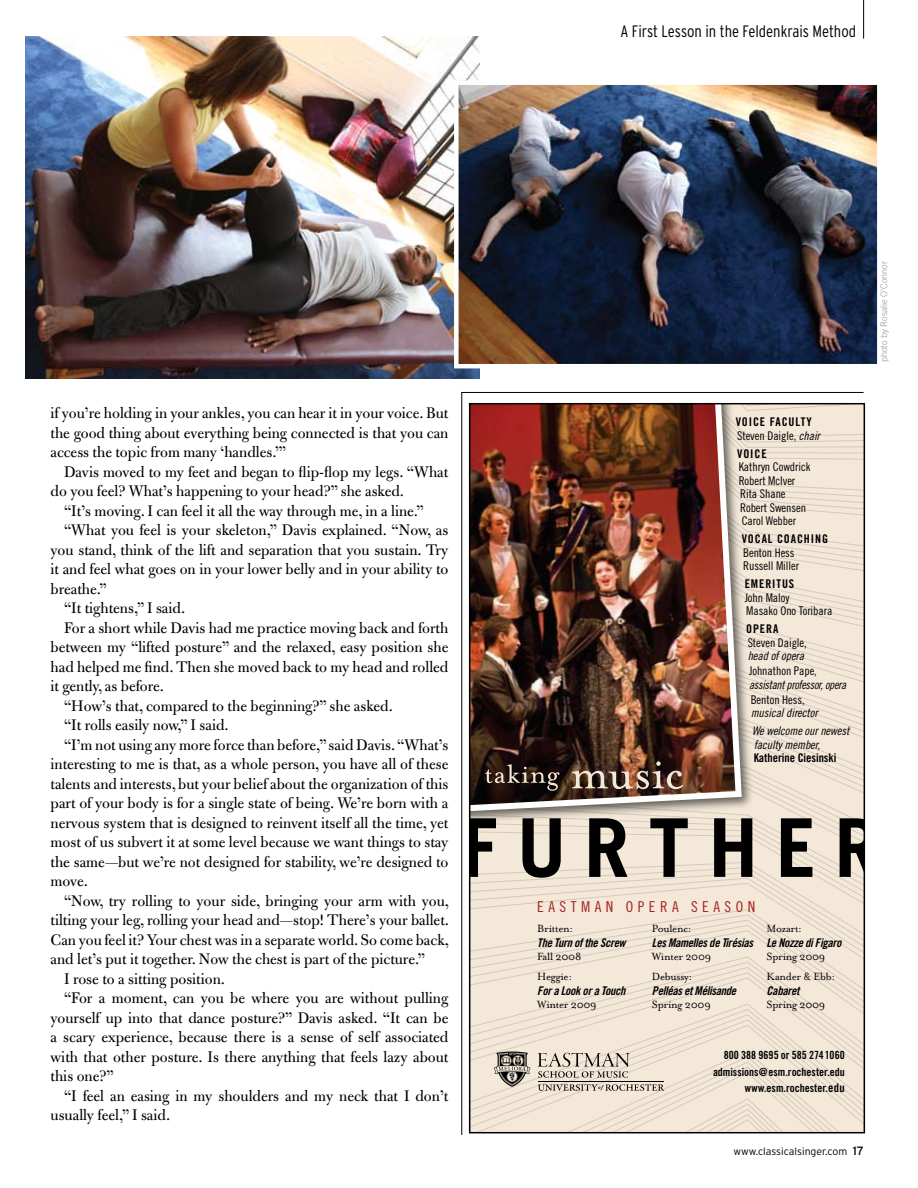
<style>
.page{position:relative;width:918px;height:1188px;background:#fff}
.page>*{position:absolute;margin:0;border:0;box-sizing:border-box;transform-origin:0 0}
.t1{font:16.5px/19.5px "Bulmer";color:#000;text-align:justify}
.t2{font:300 condensed 16.5px "Interstate";color:#000}
.t3{font:15px "Trade Gothic Cond Eighteen";letter-spacing:.3em;color:#a52222}
.t4{font:12px/13.5px "Trade Gothic Cond Eighteen";letter-spacing:-.005em;color:#000}
.t5{font:12px/19.5px "Mrs Eaves OT";letter-spacing:-.025em;color:#000}
.t6{font:12px "Trade Gothic Bold Cond Twenty Obl";letter-spacing:-.025em;color:#000}
.t7{font:12px/18px "Trade Gothic Cond Eighteen Obl";letter-spacing:-.005em;color:#000}
.t8{font:12px "Trade Gothic Bold Cond Twenty";letter-spacing:.075em;color:#000}
.t9{font:12px "Trade Gothic Cond Eighteen Obl";letter-spacing:-.025em;color:#000;scale:.96 1}
.t10{font:12px "Trade Gothic Bold Cond Twenty";letter-spacing:-.005em;color:#000}
.t11{font:11.25px/16.5px "Trade Gothic Bold Cond Twenty";letter-spacing:.005em;color:#000;text-align:right}
.t12{font:300 10.5px "Interstate";color:#000}
.t13{font:300 9px "Trade Gothic";color:#939598}
.s1{font-family:"Trade Gothic Cond Eighteen Obl"}
.s2{font-size:12px}
.s3{font-weight:400;font-size:12px}
</style>
<div class="page">
<hr style="left:863px;top:0;width:1px;height:39px;background:#000">
<img style="left:25px;top:37px;width:455px;height:342px">
<img style="left:459px;top:85px;width:418px;height:278px">
<div style="left:454px;top:80px;width:428px;height:288px;border:4px solid #fff"></div>
<img style="left:461px;top:392px;width:403px;height:743px">
<p class="t2" style="left:620px;top:22px;width:237px">A First Lesson in the Feldenkrais Method</p>
<p class="t1" style="left:51px;top:404px;width:399px">if you’re holding in your ankles, you can hear it in your voice. But the good thing about everything being connected is that you can access the topic from many ‘handles.’”</p>
<p class="t1" style="left:51px;top:462px;width:399px;text-indent:13px">Davis moved to my feet and began to flip-flop my legs. “What do you feel? What’s happening to your head?” she asked.</p>
<p class="t1" style="left:64px;top:501px;width:361px">“It’s moving. I can feel it all the way through me, in a line.”</p>
<p class="t1" style="left:64px;top:521px;width:386px">“What you feel is your skeleton,” Davis explained. “Now, as</p>
<p class="t1" style="left:51px;top:540px;width:399px">you stand, think of the lift and separation that you sustain. Try</p>
<p class="t1" style="left:51px;top:560px;width:399px">it and feel what goes on in your lower belly and in your ability to</p>
<p class="t1" style="left:51px;top:579px;width:58px">breathe.”</p>
<p class="t1" style="left:64px;top:599px;width:123px">“It tightens,” I said.</p>
<p class="t1" style="left:64px;top:618px;width:386px">For a short while Davis had me practice moving back and forth</p>
<p class="t1" style="left:51px;top:638px;width:399px">between my “lifted posture” and the relaxed, easy position she</p>
<p class="t1" style="left:51px;top:657px;width:399px">had helped me find. Then she moved back to my head and rolled</p>
<p class="t1" style="left:51px;top:677px;width:115px">it gently, as before.</p>
<p class="t1" style="left:64px;top:696px;width:330px">“How’s that, compared to the beginning?” she asked.</p>
<p class="t1" style="left:64px;top:716px;width:166px">“It rolls easily now,” I said.</p>
<p class="t1" style="left:64px;top:735px;width:386px">“I’m not using any more force than before,” said Davis. “What’s</p>
<p class="t1" style="left:51px;top:755px;width:399px">interesting to me is that, as a whole person, you have all of these</p>
<p class="t1" style="left:51px;top:774px;width:399px">talents and interests, but your belief about the organization of this</p>
<p class="t1" style="left:51px;top:794px;width:399px">part of your body is for a single state of being. We’re born with a</p>
<p class="t1" style="left:51px;top:813px;width:399px">nervous system that is designed to reinvent itself all the time, yet</p>
<p class="t1" style="left:51px;top:833px;width:399px">most of us subvert it at some level because we want things to stay</p>
<p class="t1" style="left:51px;top:852px;width:399px">the same—but we’re not designed for stability, we’re designed to</p>
<p class="t1" style="left:51px;top:872px;width:39px">move.</p>
<p class="t1" style="left:64px;top:891px;width:387px">“Now, try rolling to your side, bringing your arm with you,</p>
<p class="t1" style="left:51px;top:911px;width:400px">tilting your leg, rolling your head and—stop! There’s your ballet.</p>
<p class="t1" style="left:51px;top:930px;width:400px">Can you feel it? Your chest was in a separate world. So come back,</p>
<p class="t1" style="left:51px;top:950px;width:376px">and let’s put it together. Now the chest is part of the picture.”</p>
<p class="t1" style="left:64px;top:969px;width:163px">I rose to a sitting position.</p>
<p class="t1" style="left:64px;top:989px;width:386px">“For a moment, can you be where you are without pulling</p>
<p class="t1" style="left:51px;top:1008px;width:399px">yourself up into that dance posture?” Davis asked. “It can be</p>
<p class="t1" style="left:51px;top:1028px;width:399px">a scary experience, because there is a sense of self associated</p>
<p class="t1" style="left:51px;top:1047px;width:399px">with that other posture. Is there anything that feels lazy about</p>
<p class="t1" style="left:51px;top:1067px;width:65px">this one?”</p>
<p class="t1" style="left:64px;top:1086px;width:386px">“I feel an easing in my shoulders and my neck that I don’t</p>
<p class="t1" style="left:51px;top:1106px;width:121px">usually feel,” I said.</p>
<p class="t8" style="left:736px;top:415px;width:78px">Voice Faculty</p>
<p class="t4" style="left:737px;top:429px;width:84px">Steven Daigle, <span class="s1">chair</span></p>
<p class="t8" style="left:737px;top:446px;width:31px">Voice</p>
<p class="t4" style="left:739px;top:460px;width:73px">Kathryn Cowdrick<br>Robert McIver<br>Rita Shane<br>Robert Swensen<br>Carol Webber</p>
<p class="t8" style="left:742px;top:532px;width:88px">Vocal coaching</p>
<p class="t4" style="left:743px;top:546px;width:57px">Benton Hess<br>Russell Miller</p>
<p class="t8" style="left:745px;top:577px;width:51px">emeritus</p>
<p class="t4" style="left:745px;top:591px;width:89px">John Maloy<br>Masako Ono Toribara</p>
<p class="t8" style="left:746px;top:622px;width:34px">opera</p>
<p class="t4" style="left:748px;top:636px;width:61px">Steven Daigle,</p>
<p class="t7" style="left:748px;top:647px;width:58px">head of opera</p>
<p class="t4" style="left:749px;top:664px;width:69px">Johnathon Pape,</p>
<p class="t9" style="left:749px;top:677px;width:103px">assistant professor, opera</p>
<p class="t4" style="left:751px;top:693px;width:55px">Benton Hess,</p>
<p class="t7" style="left:751px;top:704px;width:100px">musical director<br>We welcome our newest</p>
<p class="t7" style="left:754px;top:735px;width:68px">faculty member,</p>
<p class="t10" style="left:754px;top:751px;width:84px">Katherine ciesinski</p>
<p class="t13" style="left:879px;top:362px;width:103px;rotate:-90deg">photo by Rosalie O’Connor</p>
<p class="t3" style="left:537px;top:898px;width:219px">EASTMAN OPERA SEASON</p>
<p class="t5" style="left:537px;top:918px;width:37px">Britten:</p>
<p class="t6" style="left:537px;top:935px;width:90px">The Turn of the Screw</p>
<p class="t5" style="left:537px;top:947px;width:46px">Fall 2008<br>Heggie:</p>
<p class="t6" style="left:537px;top:983px;width:90px">For a Look or a Touch</p>
<p class="t5" style="left:537px;top:995px;width:61px">Winter 2009</p>
<p class="t5" style="left:652px;top:918px;width:41px">Poulenc:</p>
<p class="t6" style="left:652px;top:935px;width:103px">Les Mamelles de Tirésias</p>
<p class="t5" style="left:652px;top:947px;width:61px">Winter 2009<br>Debussy:</p>
<p class="t6" style="left:652px;top:983px;width:86px">Pelléas et Mélisande</p>
<p class="t5" style="left:652px;top:995px;width:60px">Spring 2009</p>
<p class="t5" style="left:767px;top:918px;width:37px">Mozart:</p>
<p class="t6" style="left:767px;top:935px;width:76px">Le Nozze di Figaro</p>
<p class="t5" style="left:767px;top:947px;width:70px">Spring 2009<br>Kander &amp; Ebb:</p>
<p class="t6" style="left:767px;top:983px;width:34px">Cabaret</p>
<p class="t5" style="left:767px;top:995px;width:60px">Spring 2009</p>
<p class="t11" style="left:713px;top:1047px;width:133px">800 388 9695 or 585 274 1060 admissions@esm.rochester.edu www.esm.rochester.<span class="s2">edu</span></p>
<p class="t12" style="left:734px;top:1145px;width:132px">www.classicalsinger.com <span class="s3">17</span></p>
</div>
